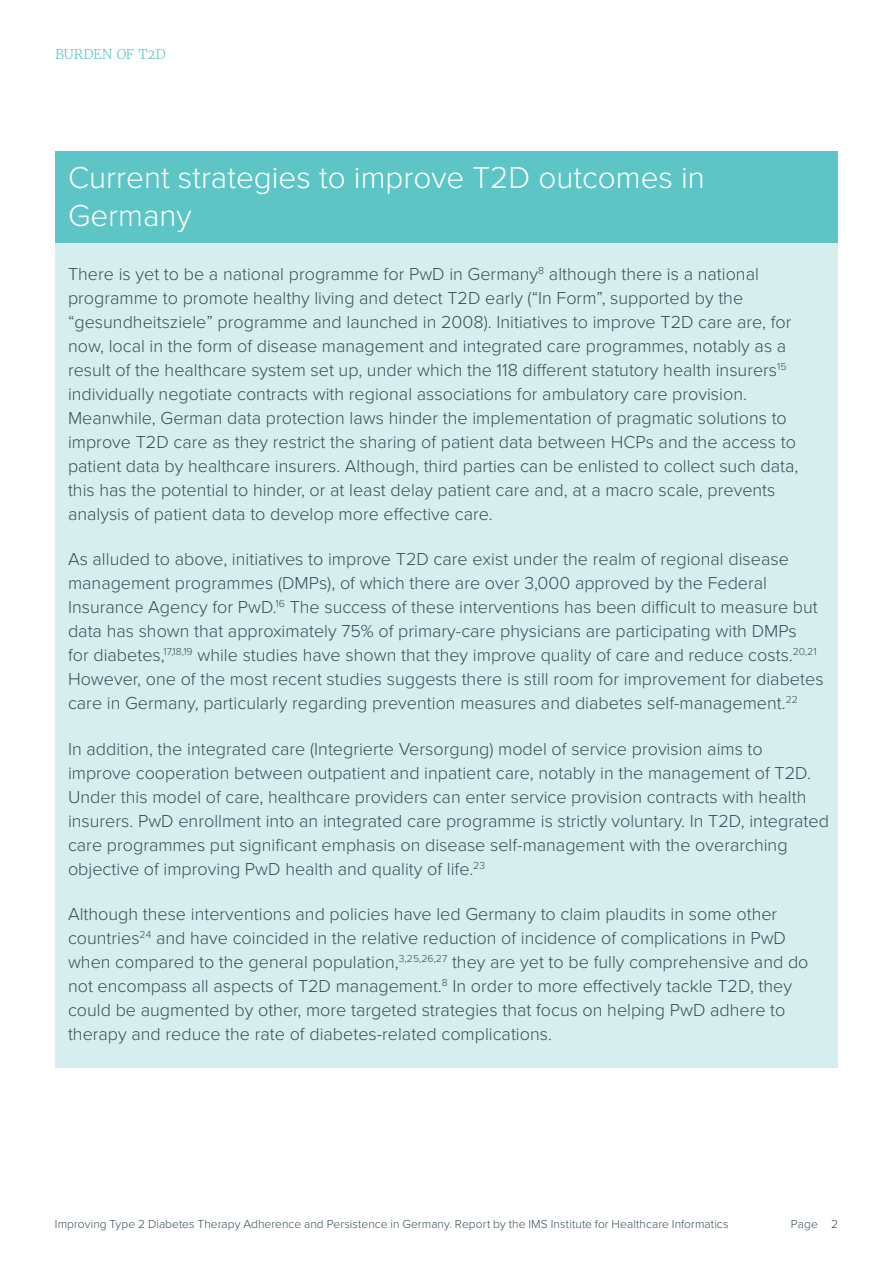
<style>
.page{position:relative;width:893px;height:1263px;background:#fff}
.page>*{position:absolute;margin:0;border:0;box-sizing:border-box;transform-origin:0 0}
.t1{font:300 31.5px/37.5px "Proxima Nova";color:#fff}
.t2{font:300 18px/24px "Proxima Nova";color:#384f5a}
.t3{font:300 13.5px "Merriweather";letter-spacing:-.01em;color:#5dc5c5}
.t4{font:300 12px "Proxima Nova";letter-spacing:.005em;color:#384f5a}
</style>
<div class="page">
<div style="left:55px;top:151px;width:783px;height:92px;background:#5dc5c5"></div>
<div style="left:55px;top:243px;width:783px;height:824px;background:#d6eeee"></div>
<p class="t3" style="left:55px;top:46px;width:112px">BURDEN OF T2D</p>
<h1 class="t1" style="left:68px;top:160px;width:638px">Current strategies to improve T2D outcomes in<br>Germany</h1>
<p class="t2" style="left:68px;top:262px;width:732px">There is yet to be a national programme for PwD in Germany<sup>8</sup> although there is a national programme to promote healthy living and detect T2D early (“In Form”, supported by the “gesundheitsziele” programme and launched in 2008). Initiatives to improve T2D care are, for now, local in the form of disease management and integrated care programmes, notably as a result of the healthcare system set up, under which the 118 different statutory health insurers<sup>15 </sup>individually negotiate contracts with regional associations for ambulatory care provision.<br>Meanwhile, German data protection laws hinder the implementation of pragmatic solutions to improve T2D care as they restrict the sharing of patient data between HCPs and the access to patient data by healthcare insurers. Although, third parties can be enlisted to collect such data, this has the potential to hinder, or at least delay patient care and, at a macro scale, prevents analysis of patient data to develop more effective care.</p>
<p class="t2" style="left:68px;top:548px;width:757px">As alluded to above, initiatives to improve T2D care exist under the realm of regional disease management programmes (DMPs), of which there are over 3,000 approved by the Federal Insurance Agency for PwD.<sup>16</sup> The success of these interventions has been difficult to measure but data has shown that approximately 75% of primary-care physicians are participating with DMPs<br>for diabetes,<sup>17,18,19</sup> while studies have shown that they improve quality of care and reduce costs.<sup>20,21<br></sup>However, one of the most recent studies suggests there is still room for improvement for diabetes care in Germany, particularly regarding prevention measures and diabetes self-management.<sup>22</sup></p>
<p class="t2" style="left:68px;top:737px;width:762px">In addition, the integrated care (Integrierte Versorgung) model of service provision aims to improve cooperation between outpatient and inpatient care, notably in the management of T2D.<br>Under this model of care, healthcare providers can enter service provision contracts with health insurers. PwD enrollment into an integrated care programme is strictly voluntary. In T2D, integrated care programmes put significant emphasis on disease self-management with the overarching objective of improving PwD health and quality of life.<sup>23</sup></p>
<p class="t2" style="left:68px;top:902px;width:742px">Although these interventions and policies have led Germany to claim plaudits in some other countries<sup>24</sup> and have coincided in the relative reduction of incidence of complications in PwD when compared to the general population,<sup>3,25,26,27</sup> they are yet to be fully comprehensive and do not encompass all aspects of T2D management.<sup>8</sup> In order to more effectively tackle T2D, they could be augmented by other, more targeted strategies that focus on helping PwD adhere to therapy and reduce the rate of diabetes-related complications.</p>
<p class="t4" style="left:55px;top:1217px;width:675px">Improving Type 2 Diabetes Therapy Adherence and Persistence in Germany. Report by the IMS Institute for Healthcare Informatics</p>
<p class="t4" style="left:791px;top:1217px;width:49px">Page 2</p>
</div>
